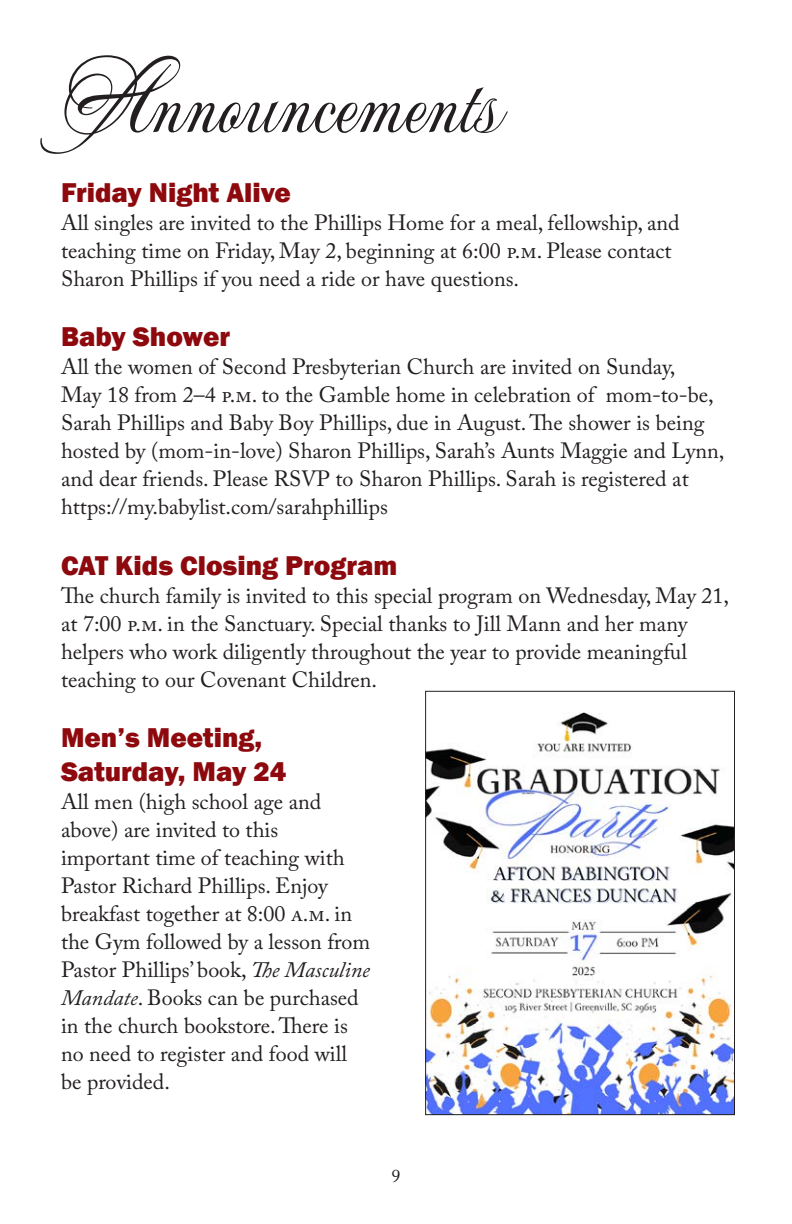
<style>
.page{position:relative;width:792px;height:1224px;background:#fff}
.page>*{position:absolute;margin:0;border:0;box-sizing:border-box;transform-origin:0 0}
.t1{font:96px "Mea Culpa";color:#231f20}
.announcements{font:800 28px/33.6px "Franklin Gothic";color:#8d090d}
.announcements-2{font:22px/28px "Adobe Caslon Pro";color:#231f20}
.t2{font:18px "Adobe Caslon Pro";color:#231f20}
.s1{font-style:italic}
</style>
<div class="page">
<img style="left:427px;top:712px;width:306px;height:401px">
<div style="left:425px;top:691px;width:310px;height:424px;border:1px solid #231f20"></div>
<p class="t1" style="left:61px;top:43px;width:441px">Announcements</p>
<p class="announcements" style="left:61px;top:175px;width:231px">Friday Night Alive</p>
<p class="announcements-2" style="left:61px;top:208px;width:620px">All singles are invited to the Phillips Home for a meal, fellowship, and teaching time on Friday, May 2, beginning at 6:00 p.m. Please contact<br>Sharon Phillips if you need a ride or have questions.</p>
<p class="announcements" style="left:61px;top:320px;width:171px">Baby Shower</p>
<p class="announcements-2" style="left:61px;top:353px;width:665px">All the women of Second Presbyterian Church are invited on Sunday,<br>May 18 from 2–4 p.m. to the Gamble home in celebration of mom-to-be, Sarah Phillips and Baby Boy Phillips, due in August. The shower is being hosted by (mom-in-love) Sharon Phillips, Sarah’s Aunts Maggie and Lynn, and dear friends. Please RSVP to Sharon Phillips. Sarah is registered at https://my.babylist.com/sarahphillips</p>
<p class="announcements" style="left:61px;top:549px;width:338px">CAT Kids Closing Program</p>
<p class="announcements-2" style="left:61px;top:581px;width:670px">The church family is invited to this special program on Wednesday, May 21, at 7:00 p.m. in the Sanctuary. Special thanks to Jill Mann and her many helpers who work diligently throughout the year to provide meaningful teaching to our Covenant Children.</p>
<p class="announcements" style="left:61px;top:721px;width:227px">Men’s Meeting,<br>Saturday, May 24</p>
<p class="announcements-2" style="left:61px;top:787px;width:311px">All men (high school age and above) are invited to this important time of teaching with<br>Pastor Richard Phillips. Enjoy breakfast together at 8:00 a.m. in the Gym followed by a lesson from<br>Pastor Phillips’ book, <span class="s1">The Masculine<br>Mandate</span>. Books can be purchased in the church bookstore. There is no need to register and food will be provided.</p>
<p class="t2" style="left:392px;top:1166px;width:10px">9</p>
</div>
